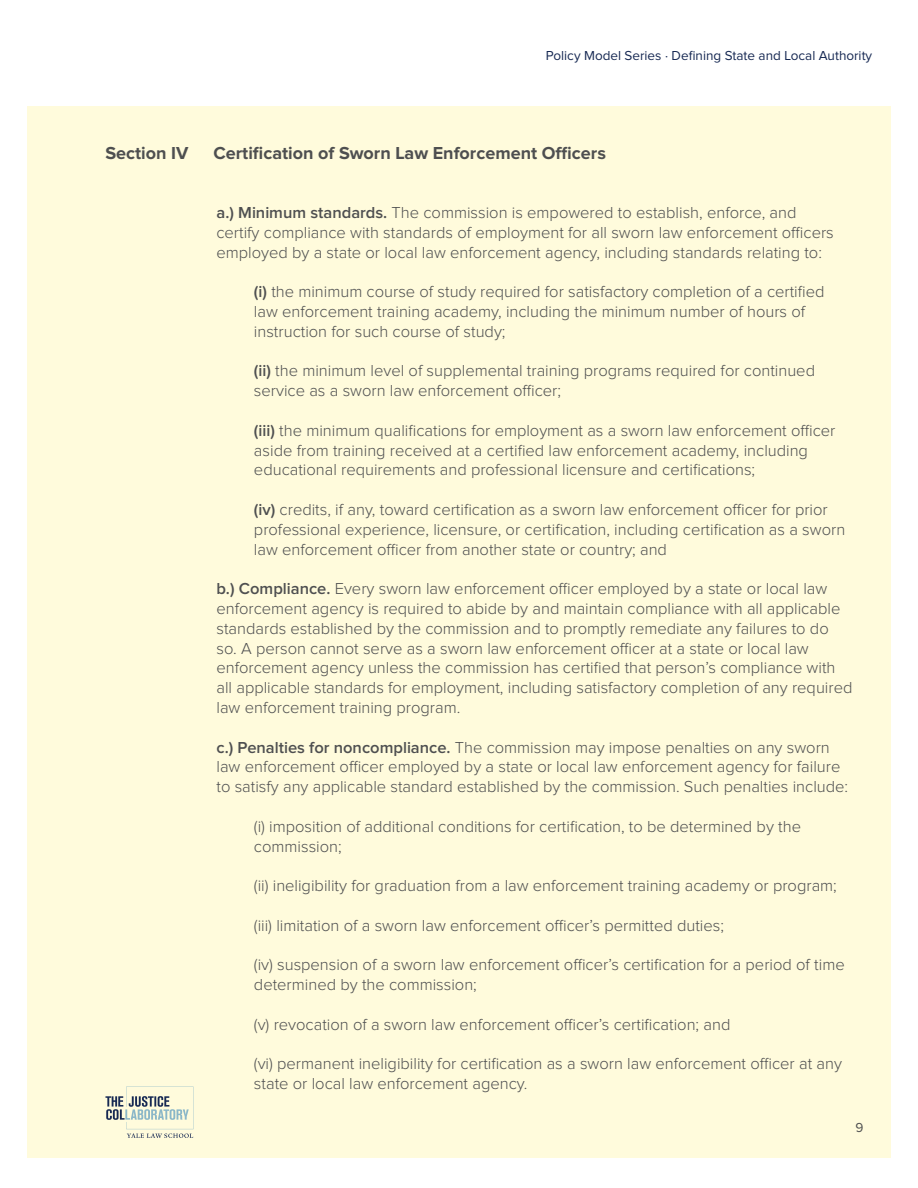
<style>
.page{position:relative;width:918px;height:1188px;background:#fff}
.page>*{position:absolute;margin:0;border:0;box-sizing:border-box;transform-origin:0 0}
.t1{font:700 18px "Proxima Nova";color:#4e4f50}
.t2{font:300 16.5px/19.8px "Proxima Nova";color:#4e4f50}
.t3{font:13.5px "Proxima Nova";color:#172953}
.t4{font:13.5px "Proxima Nova";color:#4e4f50}
.s1{font-weight:600}
</style>
<div class="page">
<div style="left:27px;top:106px;width:864px;height:1052px;background:#fffbdc"></div>
<svg style="left:105px;top:1087px;width:88px;height:51px"></svg>
<p class="t3" style="left:546px;top:49px;width:328px">Policy Model Series · Defining State and Local Authority</p>
<p class="t1" style="left:105px;top:144px;width:85px">Section IV</p>
<p class="t1" style="left:213px;top:144px;width:394px">Certification of Sworn Law Enforcement Officers</p>
<p class="t2" style="left:216px;top:203px;width:619px"><span class="s1">a.) Minimum standards.</span> The commission is empowered to establish, enforce, and certify compliance with standards of employment for all sworn law enforcement officers employed by a state or local law enforcement agency, including standards relating to:</p>
<p class="t2" style="left:254px;top:283px;width:572px"><span class="s1">(i)</span> the minimum course of study required for satisfactory completion of a certified law enforcement training academy, including the minimum number of hours of instruction for such course of study;</p>
<p class="t2" style="left:254px;top:362px;width:563px"><span class="s1">(ii)</span> the minimum level of supplemental training programs required for continued service as a sworn law enforcement officer;</p>
<p class="t2" style="left:254px;top:421px;width:583px"><span class="s1">(iii)</span> the minimum qualifications for employment as a sworn law enforcement officer aside from training received at a certified law enforcement academy, including educational requirements and professional licensure and certifications;</p>
<p class="t2" style="left:254px;top:500px;width:593px"><span class="s1">(iv)</span> credits, if any, toward certification as a sworn law enforcement officer for prior professional experience, licensure, or certification, including certification as a sworn law enforcement officer from another state or country; and</p>
<p class="t2" style="left:216px;top:580px;width:637px"><span class="s1">b.) Compliance.</span> Every sworn law enforcement officer employed by a state or local law enforcement agency is required to abide by and maintain compliance with all applicable standards established by the commission and to promptly remediate any failures to do so. A person cannot serve as a sworn law enforcement officer at a state or local law enforcement agency unless the commission has certified that person’s compliance with all applicable standards for employment, including satisfactory completion of any required law enforcement training program.</p>
<p class="t2" style="left:216px;top:738px;width:633px"><span class="s1">c.) Penalties for noncompliance.</span> The commission may impose penalties on any sworn law enforcement officer employed by a state or local law enforcement agency for failure to satisfy any applicable standard established by the commission. Such penalties include:</p>
<p class="t2" style="left:254px;top:817px;width:549px">(i) imposition of additional conditions for certification, to be determined by the commission;</p>
<p class="t2" style="left:254px;top:877px;width:584px">(ii) ineligibility for graduation from a law enforcement training academy or program;</p>
<p class="t2" style="left:254px;top:916px;width:472px">(iii) limitation of a sworn law enforcement officer’s permitted duties;</p>
<p class="t2" style="left:254px;top:956px;width:592px">(iv) suspension of a sworn law enforcement officer’s certification for a period of time determined by the commission;</p>
<p class="t2" style="left:254px;top:1015px;width:478px">(v) revocation of a sworn law enforcement officer’s certification; and</p>
<p class="t2" style="left:254px;top:1055px;width:590px">(vi) permanent ineligibility for certification as a sworn law enforcement officer at any state or local law enforcement agency.</p>
<p class="t4" style="left:855px;top:1121px;width:9px">9</p>
</div>
